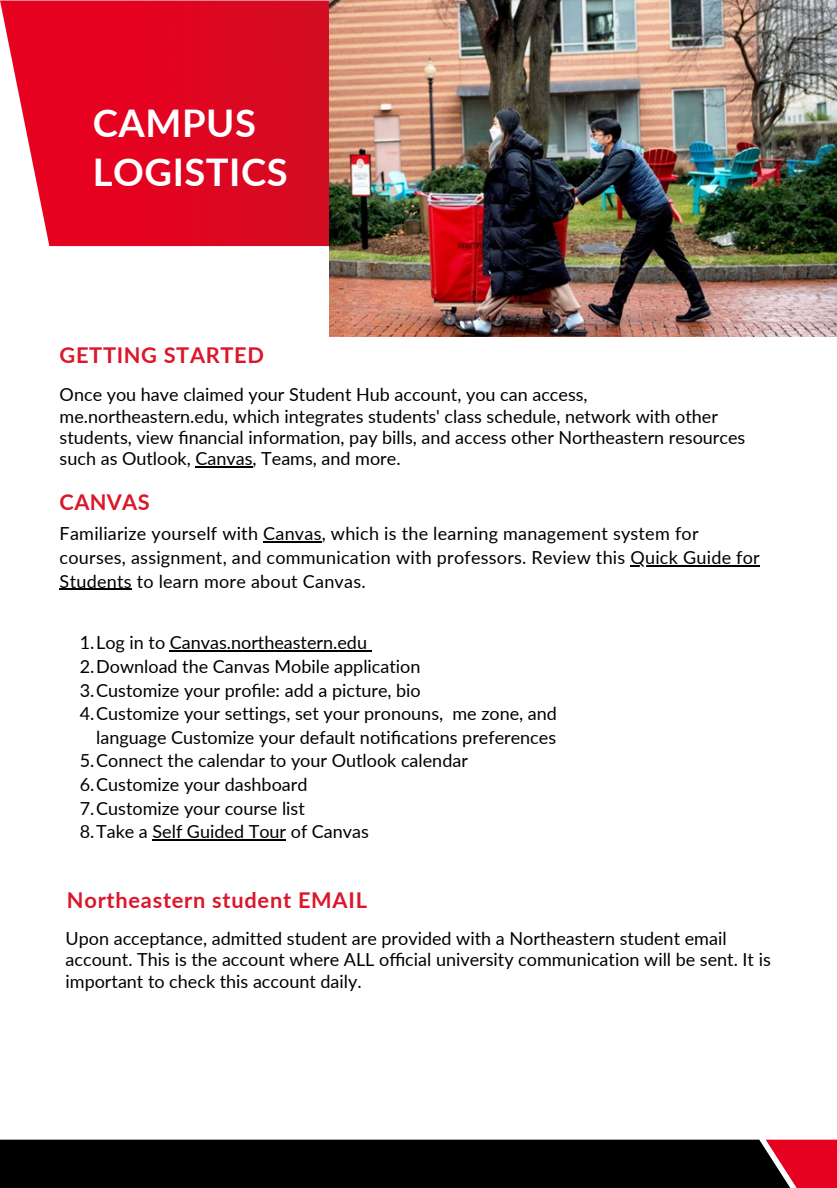
<style>
.page{position:relative;width:837px;height:1188px;background:#fff}
.page>*{position:absolute;margin:0;border:0;box-sizing:border-box;transform-origin:0 0}
.t1{font:700 38.1px/49.5px "Lato";letter-spacing:.015em;color:#fff}
.t2{font:700 21.75px "Lato";letter-spacing:.035em;color:#db172b}
.t3{font:18px/21.3px "Lato";color:#000}
</style>
<div class="page">
<svg style="left:0;top:0;width:329px;height:246px;background:#e11832"></svg>
<img style="left:329px;top:0;width:508px;height:336px">
<hr style="left:170px;top:650px;width:197px;height:2px;background:#000">
<hr style="left:153px;top:839px;width:133px;height:2px;background:#000">
<hr style="left:195px;top:467px;width:58px;height:1px;background:#000">
<hr style="left:263px;top:541px;width:59px;height:2px;background:#000">
<hr style="left:630px;top:565px;width:130px;height:1px;background:#000">
<hr style="left:60px;top:589px;width:72px;height:1px;background:#000">
<svg style="left:0;top:1140px;width:837px;height:48px;background:#110204"></svg>
<h1 class="t1" style="left:93px;top:97px;width:196px">CAMPUS<br>LOGISTICS</h1>
<p class="t2" style="left:60px;top:342px;width:206px">GETTING STARTED</p>
<p class="t3" style="left:60px;top:384px;width:687px">Once you have claimed your Student Hub account, you can access, me.northeastern.edu, which integrates students' class schedule, network with other students, view financial information, pay bills, and access other Northeastern resources such as Outlook, Canvas, Teams, and more.</p>
<p class="t2" style="left:60px;top:489px;width:92px">CANVAS</p>
<p class="t3" style="left:60px;top:521px;width:702px;line-height:23.7px">Familiarize yourself with Canvas, which is the learning management system for courses, assignment, and communication with professors. Review this Quick Guide for<br>Students to learn more about Canvas.</p>
<p class="t3" style="left:80px;top:632px;width:289px">1.Log in to Canvas.northeastern.edu</p>
<p class="t3" style="left:80px;top:655px;width:342px">2.Download the Canvas Mobile application</p>
<p class="t3" style="left:80px;top:679px;width:343px">3.Customize your profile: add a picture, bio</p>
<p class="t3" style="left:80px;top:703px;width:479px">4.Customize your settings, set your pronouns, me zone, and</p>
<p class="t3" style="left:96px;top:726px;width:462px">language Customize your default notifications preferences</p>
<p class="t3" style="left:80px;top:750px;width:390px">5.Connect the calendar to your Outlook calendar</p>
<p class="t3" style="left:80px;top:773px;width:229px">6.Customize your dashboard</p>
<p class="t3" style="left:80px;top:797px;width:227px">7.Customize your course list</p>
<p class="t3" style="left:80px;top:821px;width:291px">8.Take a Self Guided Tour of Canvas</p>
<p class="t2" style="left:67px;top:886px;width:302px">Northeastern student EMAIL</p>
<p class="t3" style="left:66px;top:927px;width:707px">Upon acceptance, admitted student are provided with a Northeastern student email account. This is the account where ALL official university communication will be sent. It is important to check this account daily.</p>
</div>
